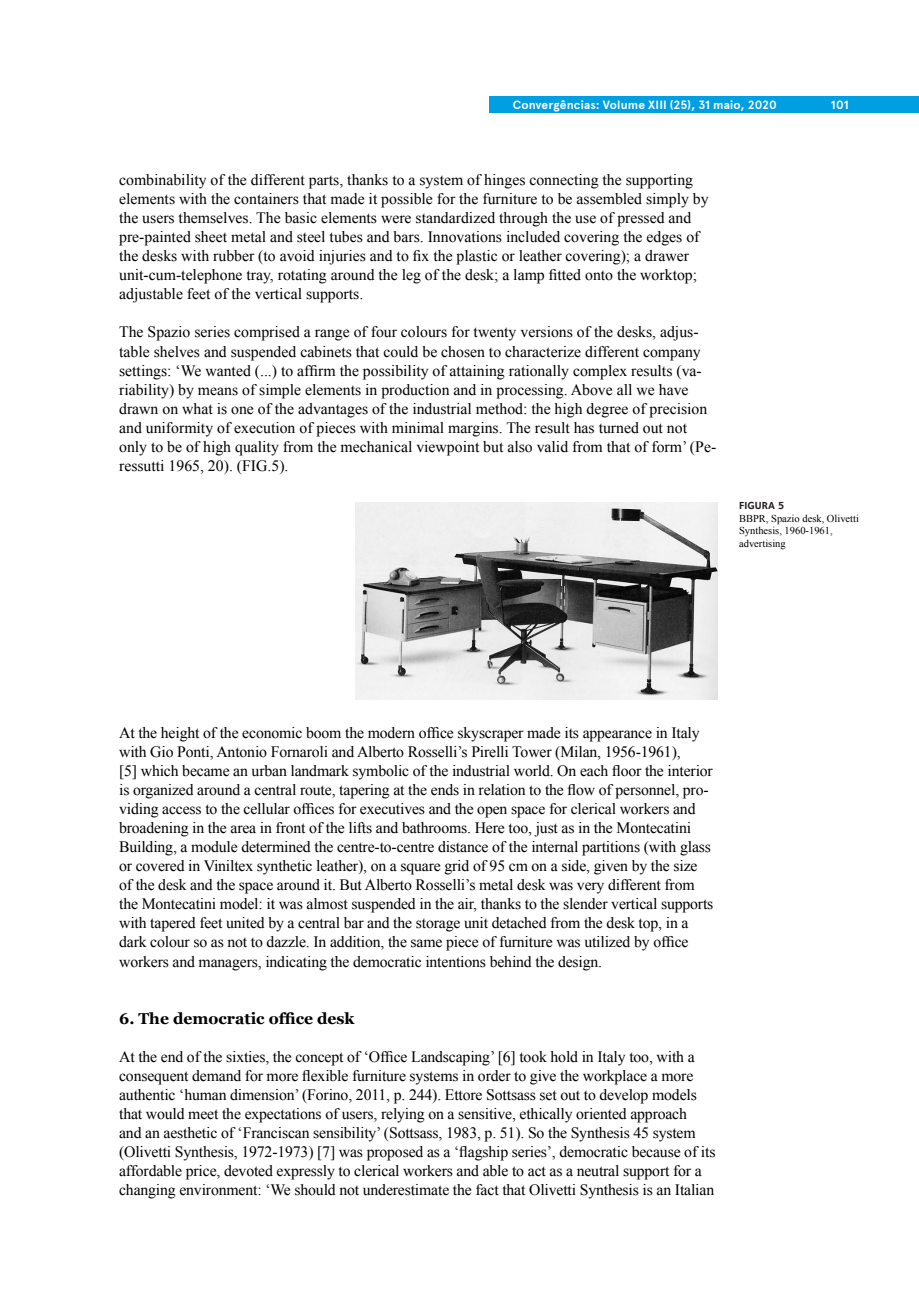
<style>
.page{position:relative;width:919px;height:1289px;background:#fff}
.page>*{position:absolute;margin:0;border:0;box-sizing:border-box;transform-origin:0 0}
.t1{font:15.75px/19px "Times New Roman";letter-spacing:-.01em;color:#000001}
.t2{font:700 15.75px "Georgia";color:#000001}
.t3{font:700 12px "Apercu Pro";letter-spacing:.01em;color:#fff}
.t4{font:10.5px/12.6px "Times New Roman";color:#000001}
.t5{font:700 10.5px "Foundry Sterling";color:#231f20}
</style>
<div class="page">
<div style="left:489px;top:96px;width:429px;height:17px;background:#009fe2"></div>
<img style="left:355px;top:502px;width:362px;height:197px">
<p class="t3" style="left:512px;top:95px;width:266px">Convergências: Volume XIII (25), 31 maio, 2020</p>
<p class="t3" style="left:830px;top:95px;width:19px">101</p>
<p class="t1" style="left:119px;top:170px;width:591px">combinability of the different parts, thanks to a system of hinges connecting the supporting elements with the containers that made it possible for the furniture to be assembled simply by the users themselves. The basic elements were standardized through the use of pressed and pre-painted sheet metal and steel tubes and bars. Innovations included covering the edges of the desks with rubber (to avoid injuries and to fix the plastic or leather covering); a drawer unit-cum-telephone tray, rotating around the leg of the desk; a lamp fitted onto the worktop; adjustable feet of the vertical supports.</p>
<p class="t1" style="left:119px;top:322px;width:598px">The Spazio series comprised a range of four colours for twenty versions of the desks, adjus&shy;table shelves and suspended cabinets that could be chosen to characterize different company settings: ‘We wanted (...) to affirm the possibility of attaining rationally complex results (va&shy;riability) by means of simple elements in production and in processing. Above all we have drawn on what is one of the advantages of the industrial method: the high degree of precision and uniformity of execution of pieces with minimal margins. The result has turned out not only to be of high quality from the mechanical viewpoint but also valid from that of form’ (Pe&shy;ressutti 1965, 20). (FIG.5).</p>
<p class="t5" style="left:739px;top:499px;width:47px">FIGURA 5</p>
<p class="t4" style="left:739px;top:511px;width:121px">BBPR, Spazio desk, Olivetti<br>Synthesis, 1960-1961, advertising</p>
<p class="t1" style="left:119px;top:722px;width:595px">At the height of the economic boom the modern office skyscraper made its appearance in Italy with Gio Ponti, Antonio Fornaroli and Alberto Rosselli’s Pirelli Tower (Milan, 1956-1961),<br>[5] which became an urban landmark symbolic of the industrial world. On each floor the interior is organized around a central route, tapering at the ends in relation to the flow of personnel, pro&shy;viding access to the cellular offices for executives and the open space for clerical workers and broadening in the area in front of the lifts and bathrooms. Here too, just as in the Montecatini Building, a module determined the centre-to-centre distance of the internal partitions (with glass or covered in Viniltex synthetic leather), on a square grid of 95 cm on a side, given by the size of the desk and the space around it. But Alberto Rosselli’s metal desk was very different from the Montecatini model: it was almost suspended in the air, thanks to the slender vertical supports with tapered feet united by a central bar and the storage unit detached from the desk top, in a dark colour so as not to dazzle. In addition, the same piece of furniture was utilized by office workers and managers, indicating the democratic intentions behind the design.</p>
<p class="t2" style="left:119px;top:1006px;width:237px">6. The democratic office desk</p>
<p class="t1" style="left:119px;top:1046px;width:597px">At the end of the sixties, the concept of ‘Office Landscaping’ [6] took hold in Italy too, with a consequent demand for more flexible furniture systems in order to give the workplace a more authentic ‘human dimension’ (Forino, 2011, p. 244). Ettore Sottsass set out to develop models that would meet the expectations of users, relying on a sensitive, ethically oriented approach<br>and an aesthetic of ‘Franciscan sensibility’ (Sottsass, 1983, p. 51). So the Synthesis 45 system (Olivetti Synthesis, 1972-1973) [7] was proposed as a ‘flagship series’, democratic because of its affordable price, devoted expressly to clerical workers and able to act as a neutral support for a changing environment: ‘We should not underestimate the fact that Olivetti Synthesis is an Italian</p>
</div>
